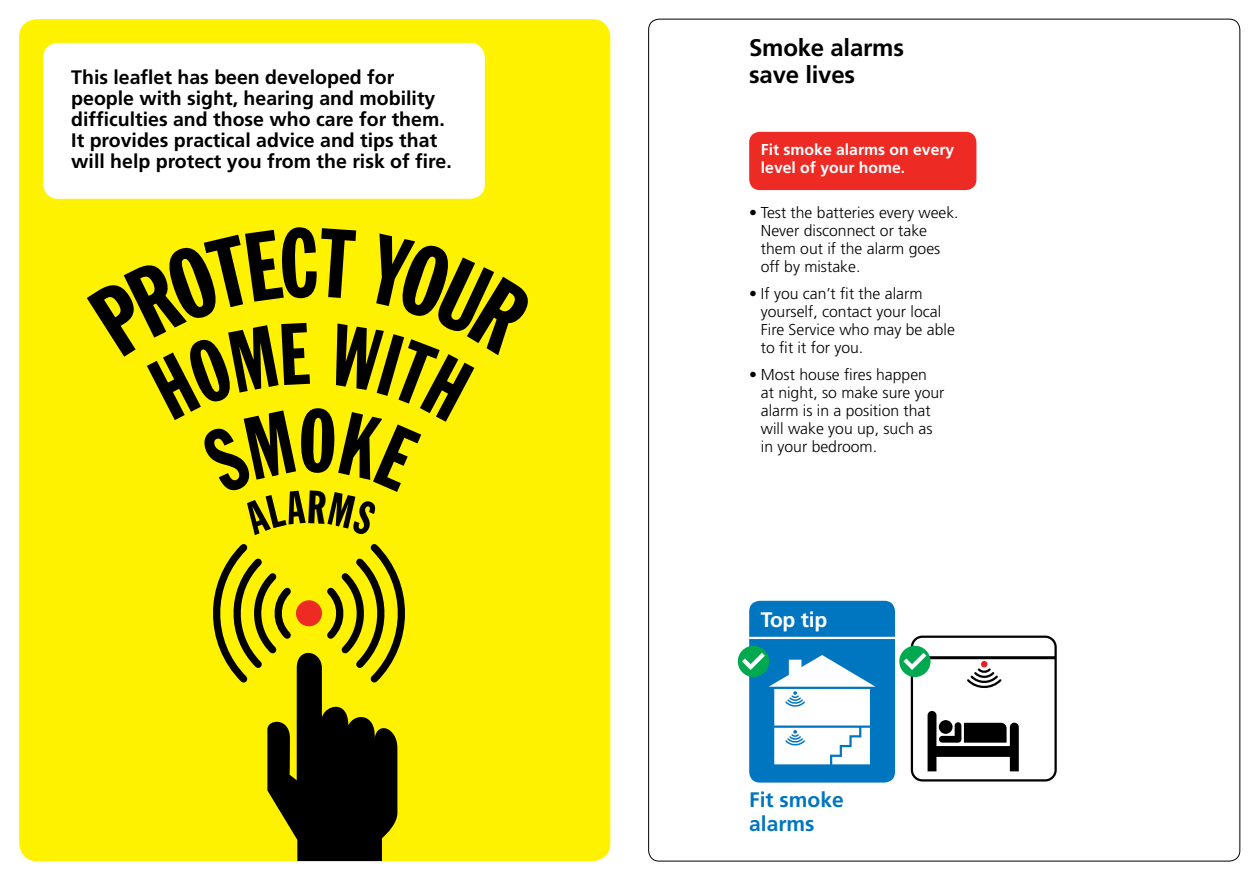
<style>
.page{position:relative;width:1259px;height:893px;background:#fff}
.page>*{position:absolute;margin:0;border:0;box-sizing:border-box;transform-origin:0 0}
.t1{font:700 24px/27px "Frutiger";letter-spacing:-.01em;color:#000}
.t2{font:700 21px/23.2px "Frutiger";color:#0076c0}
.t3{font:700 21px "Frutiger";letter-spacing:-.01em;color:#fff}
.t4{font:700 19.5px/21px "Frutiger";color:#000}
.t5{font:300 15.75px/18px "Frutiger";color:#000}
.t6{font:700 15.75px/18px "Frutiger";color:#fff}
</style>
<div class="page">
<svg style="left:927px;top:711px;width:91px;height:60px"></svg>
<hr style="left:913px;top:656px;width:142px;height:3px;background:#000">
<svg style="left:967px;top:661px;width:35px;height:27px"></svg>
<div style="left:910px;top:636px;width:146px;height:145px;border:2px solid #000;border-radius:10px"></div>
<div style="left:749px;top:132px;width:227px;height:58px;background:#ee2a24;border-radius:11px"></div>
<div style="left:749px;top:601px;width:146px;height:182px;background:#0076c0;border-radius:11px"></div>
<hr style="left:749px;top:637px;width:146px;height:2px;background:#fff">
<div style="left:738px;top:646px;width:31px;height:31px;background:#00a94f;border-radius:50%"></div>
<svg style="left:742px;top:653px;width:133px;height:111px"></svg>
<div style="left:899px;top:646px;width:31px;height:31px;background:#00a94f;border-radius:50%"></div>
<svg style="left:903px;top:653px;width:23px;height:17px"></svg>
<div style="left:19px;top:19px;width:591px;height:842px;background:#fff200;border-radius:18px"></div>
<div style="left:43px;top:43px;width:442px;height:156px;background:#fff;border-radius:15px"></div>
<svg style="left:213px;top:544px;width:192px;height:317px"></svg>
<p class="t4" style="left:71px;top:67px;width:382px">This leaflet has been developed for people with sight, hearing and mobility difficulties and those who care for them.<br>It provides practical advice and tips that will help protect you from the risk of fire.</p>
<h1 class="t1" style="left:749px;top:35px;width:156px">Smoke alarms save lives</h1>
<p class="t6" style="left:761px;top:141px;width:195px">Fit smoke alarms on every level of your home.</p>
<p class="t5" style="left:761px;top:204px;width:199px;text-indent:-12px">• Test the batteries every week.<br>Never disconnect or take them out if the alarm goes off by mistake.</p>
<p class="t5" style="left:761px;top:285px;width:195px;text-indent:-12px">• If you can’t fit the alarm yourself, contact your local<br>Fire Service who may be able to fit it for you.</p>
<p class="t5" style="left:761px;top:366px;width:185px;text-indent:-12px">• Most house fires happen<br>at night, so make sure your alarm is in a position that will wake you up, such as in your bedroom.</p>
<h2 class="t3" style="left:761px;top:607px;width:68px">Top tip</h2>
<h2 class="t2" style="left:749px;top:788px;width:96px">Fit smoke alarms</h2>
</div>
